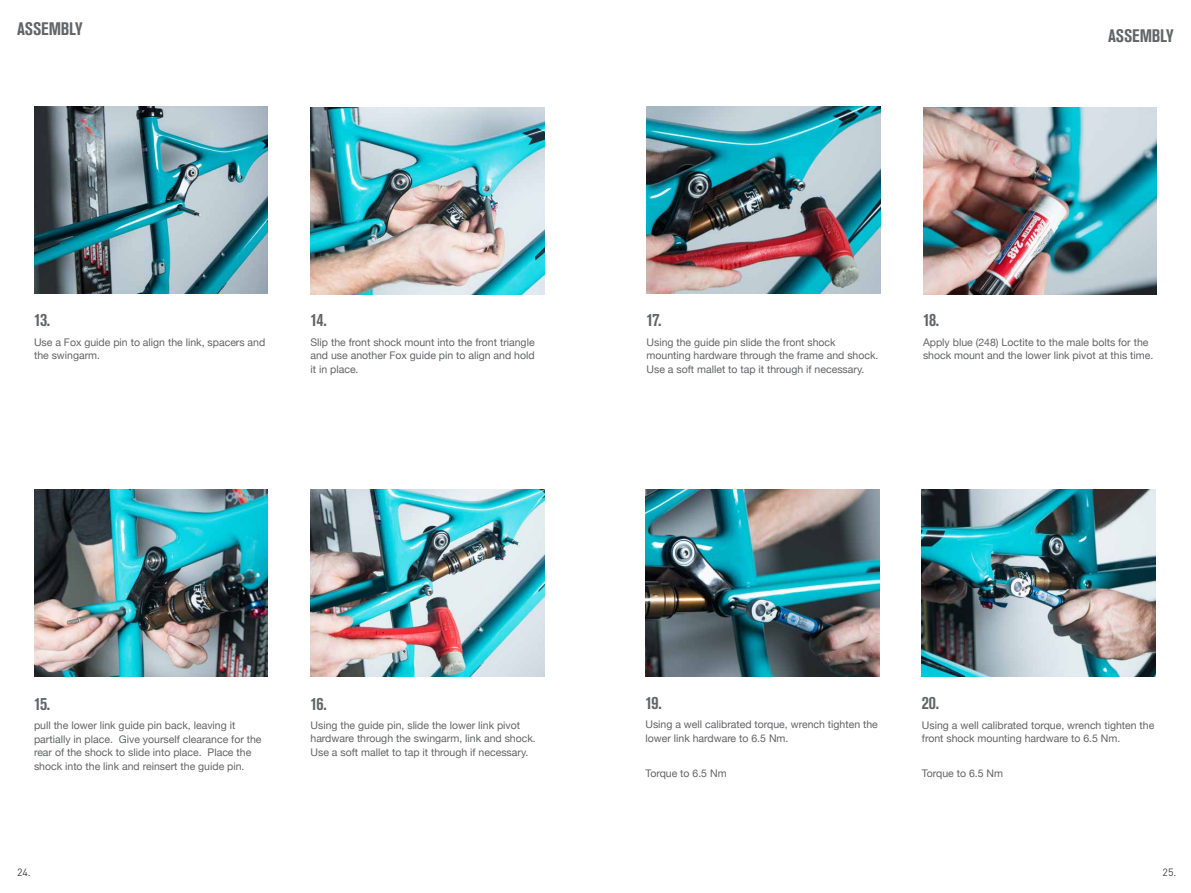
<style>
.page{position:relative;width:1191px;height:893px;background:#fff}
.page>*{position:absolute;margin:0;border:0;box-sizing:border-box;transform-origin:0 0}
.t1{font:700 condensed 18px "Akzidenz Grotesk Std";letter-spacing:-.015em;color:#636466}
.t2{font:10.5px/13.5px "Helvetica Neue";color:#636466}
.t3{font:10.5px "DIN";color:#414042}
</style>
<div class="page">
<img style="left:34px;top:106px;width:234px;height:187px">
<img style="left:310px;top:107px;width:234px;height:187px">
<img style="left:34px;top:489px;width:234px;height:187px">
<img style="left:310px;top:489px;width:234px;height:187px">
<img style="left:646px;top:106px;width:234px;height:187px">
<img style="left:923px;top:107px;width:234px;height:187px">
<img style="left:645px;top:489px;width:234px;height:187px">
<img style="left:922px;top:490px;width:233px;height:187px">
<h1 class="t1" style="left:17px;top:18px;width:67px">ASSEMBLY</h1>
<h1 class="t1" style="left:34px;top:310px;width:18px">13.</h1>
<h1 class="t1" style="left:310px;top:310px;width:18px">14.</h1>
<p class="t2" style="left:34px;top:335px;width:233px">Use a Fox guide pin to align the link, spacers and the swingarm.</p>
<p class="t2" style="left:310px;top:335px;width:226px;text-align:justify">Slip the front shock mount into the front triangle and use another Fox guide pin to align and hold it in place.</p>
<h1 class="t1" style="left:646px;top:310px;width:17px">17.</h1>
<h1 class="t1" style="left:923px;top:310px;width:18px">18.</h1>
<h1 class="t1" style="left:1108px;top:25px;width:67px">ASSEMBLY</h1>
<p class="t2" style="left:646px;top:335px;width:233px">Using the guide pin slide the front shock mounting hardware through the frame and shock.<br>Use a soft mallet to tap it through if necessary.</p>
<p class="t2" style="left:923px;top:335px;width:232px">Apply blue (248) Loctite to the male bolts for the shock mount and the lower link pivot at this time.</p>
<h1 class="t1" style="left:34px;top:694px;width:18px">15.</h1>
<h1 class="t1" style="left:310px;top:693px;width:18px">16.</h1>
<p class="t2" style="left:34px;top:718px;width:229px">pull the lower link guide pin back, leaving it partially in place. Give yourself clearance for the rear of the shock to slide into place. Place the shock into the link and reinsert the guide pin.</p>
<p class="t2" style="left:310px;top:718px;width:227px">Using the guide pin, slide the lower link pivot hardware through the swingarm, link and shock.<br>Use a soft mallet to tap it through if necessary.</p>
<h1 class="t1" style="left:645px;top:693px;width:18px">19.</h1>
<h1 class="t1" style="left:922px;top:693px;width:19px">20.</h1>
<p class="t2" style="left:645px;top:718px;width:234px">Using a well calibrated torque, wrench tighten the lower link hardware to 6.5 Nm.</p>
<p class="t2" style="left:645px;top:766px;width:83px">Torque to 6.5 Nm</p>
<p class="t2" style="left:922px;top:718px;width:234px">Using a well calibrated torque, wrench tighten the front shock mounting hardware to 6.5 Nm.</p>
<p class="t2" style="left:922px;top:766px;width:83px">Torque to 6.5 Nm</p>
<p class="t3" style="left:17px;top:866px;width:15px">24.</p>
<p class="t3" style="left:1162px;top:866px;width:15px">25.</p>
</div>
